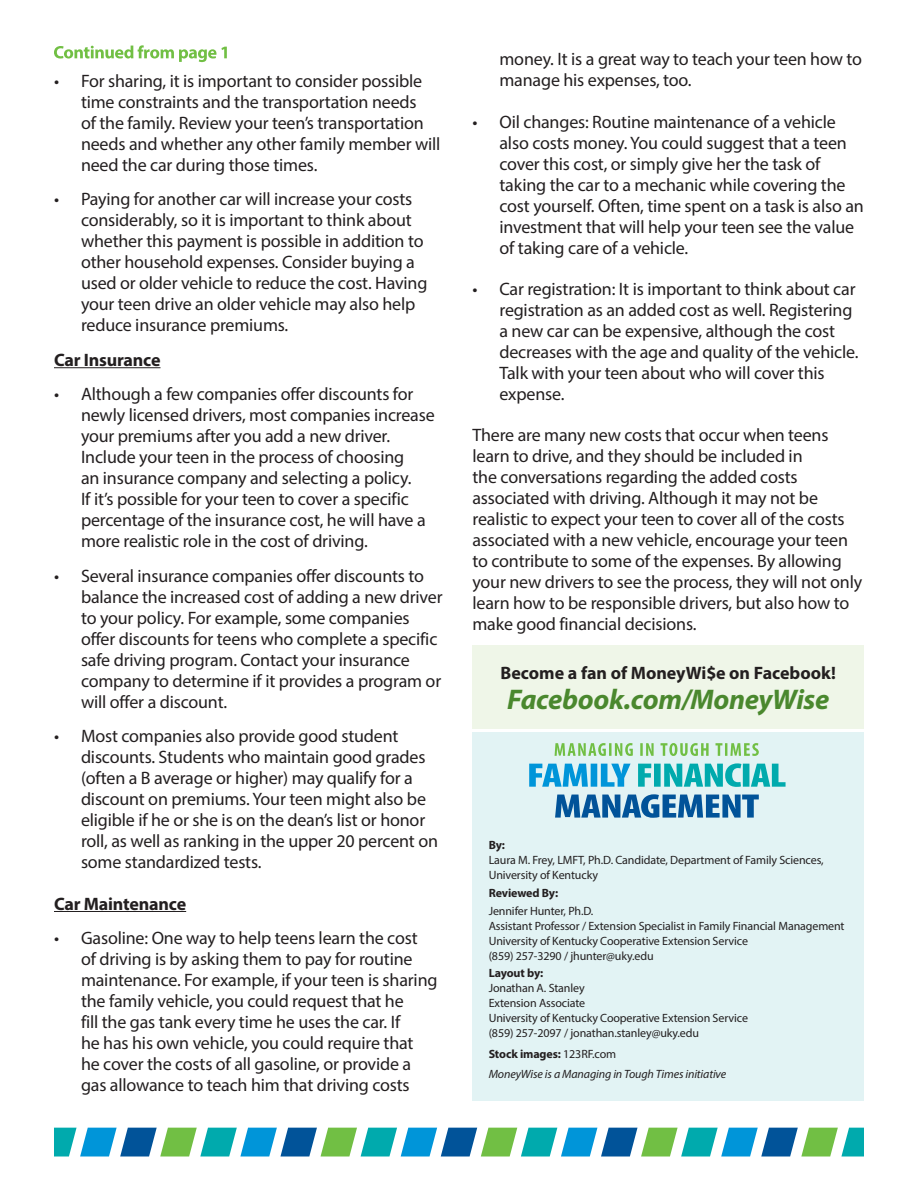
<style>
.page{position:relative;width:918px;height:1188px;background:#fff}
.page>*{position:absolute;margin:0;border:0;box-sizing:border-box;transform-origin:0 0}
.Pullout_Box{font:italic 700 28.5px "Myriad Pro";letter-spacing:-.015em;color:#4a882e}
.Body_Text{font:18px/21px "Myriad Pro";letter-spacing:-.01em;color:#231f20}
.Pullout_Box-2{font:700 18px "Myriad Pro";color:#231f20}
.Body_Text-2{font:700 18px "Myriad Pro";letter-spacing:-.01em;color:#231f20}
.Body_Text-3{font:12px/15px "Myriad Pro";letter-spacing:-.01em;color:#231f20}
.Body_Text-4{font:italic 12px "Myriad Pro";letter-spacing:-.01em;color:#231f20}
.Body_Text-5{font:700 12px "Myriad Pro";letter-spacing:-.01em;color:#231f20}
.s1{font-weight:700}
.s2{font-weight:400}
</style>
<div class="page">
<hr style="left:54px;top:367px;width:107px;height:1px;background:#231f20">
<hr style="left:54px;top:911px;width:132px;height:1px;background:#231f20">
<svg style="left:54px;top:45px;width:173px;height:17px"></svg>
<div style="left:472px;top:732px;width:392px;height:369px;background:#e2f3f4"></div>
<div style="left:472px;top:645px;width:392px;height:84px;background:#eff6e8"></div>
<svg style="left:555px;top:794px;width:204px;height:24px"></svg>
<svg style="left:638px;top:763px;width:148px;height:24px"></svg>
<svg style="left:529px;top:764px;width:102px;height:23px"></svg>
<svg style="left:555px;top:743px;width:204px;height:13px"></svg>
<svg style="left:54px;top:1128px;width:810px;height:29px"></svg>
<p class="Body_Text" style="left:81px;top:70px;width:361px;text-indent:-27px">• For sharing, it is important to consider possible time constraints and the transportation needs<br>of the family. Review your teen’s transportation needs and whether any other family member will need the car during those times.</p>
<p class="Body_Text" style="left:81px;top:189px;width:348px;text-indent:-27px">• Paying for another car will increase your costs considerably, so it is important to think about whether this payment is possible in addition to other household expenses. Consider buying a used or older vehicle to reduce the cost. Having your teen drive an older vehicle may also help reduce insurance premiums.</p>
<p class="Body_Text-2" style="left:54px;top:348px;width:108px">Car Insurance</p>
<p class="Body_Text" style="left:81px;top:384px;width:355px;text-indent:-27px">• Although a few companies offer discounts for newly licensed drivers, most companies increase your premiums after you add a new driver.<br>Include your teen in the process of choosing<br>an insurance company and selecting a policy.<br>If it’s possible for your teen to cover a specific percentage of the insurance cost, he will have a more realistic role in the cost of driving.</p>
<p class="Body_Text" style="left:81px;top:565px;width:363px;text-indent:-27px">• Several insurance companies offer discounts to balance the increased cost of adding a new driver to your policy. For example, some companies offer discounts for teens who complete a specific safe driving program. Contact your insurance company to determine if it provides a program or will offer a discount.</p>
<p class="Body_Text" style="left:81px;top:726px;width:359px;text-indent:-27px">• Most companies also provide good student discounts. Students who maintain good grades (often a B average or higher) may qualify for a discount on premiums. Your teen might also be eligible if he or she is on the dean’s list or honor roll, as well as ranking in the upper 20 percent on some standardized tests.</p>
<p class="Body_Text-2" style="left:54px;top:892px;width:134px">Car Maintenance</p>
<p class="Body_Text" style="left:81px;top:927px;width:358px;text-indent:-27px">• Gasoline: One way to help teens learn the cost<br>of driving is by asking them to pay for routine maintenance. For example, if your teen is sharing the family vehicle, you could request that he<br>fill the gas tank every time he uses the car. If<br>he has his own vehicle, you could require that<br>he cover the costs of all gasoline, or provide a gas allowance to teach him that driving costs</p>
<p class="Body_Text" style="left:500px;top:49px;width:364px">money. It is a great way to teach your teen how to manage his expenses, too.</p>
<p class="Body_Text" style="left:500px;top:111px;width:366px;text-indent:-27px">• Oil changes: Routine maintenance of a vehicle also costs money. You could suggest that a teen cover this cost, or simply give her the task of taking the car to a mechanic while covering the cost yourself. Often, time spent on a task is also an investment that will help your teen see the value of taking care of a vehicle.</p>
<p class="Body_Text" style="left:500px;top:278px;width:360px;text-indent:-27px">• Car registration: It is important to think about car registration as an added cost as well. Registering a new car can be expensive, although the cost decreases with the age and quality of the vehicle.<br>Talk with your teen about who will cover this expense.</p>
<p class="Body_Text" style="left:472px;top:424px;width:391px">There are many new costs that occur when teens learn to drive, and they should be included in<br>the conversations regarding the added costs associated with driving. Although it may not be realistic to expect your teen to cover all of the costs associated with a new vehicle, encourage your teen to contribute to some of the expenses. By allowing your new drivers to see the process, they will not only learn how to be responsible drivers, but also how to make good financial decisions.</p>
<p class="Pullout_Box-2" style="left:501px;top:661px;width:337px">Become a fan of MoneyWi$e on Facebook!</p>
<p class="Pullout_Box" style="left:507px;top:681px;width:324px">Facebook.com/MoneyWise</p>
<p class="Body_Text-3" style="left:489px;top:838px;width:336px"><span class="s1">By:<br></span>Laura M. Frey, LMFT, Ph.D. Candidate, Department of Family Sciences,<br>University of Kentucky</p>
<p class="Body_Text-5" style="left:489px;top:885px;width:71px">Reviewed By:</p>
<p class="Body_Text-3" style="left:489px;top:903px;width:357px">Jennifer Hunter, Ph.D.<br>Assistant Professor / Extension Specialist in Family Financial Management University of Kentucky Cooperative Extension Service<br>(859) 257-3290 / jhunter@uky.edu</p>
<p class="Body_Text-3" style="left:489px;top:966px;width:261px"><span class="s1">Layout by:<br></span>Jonathan A. Stanley<br>Extension Associate<br>University of Kentucky Cooperative Extension Service (859) 257-2097 / jonathan.stanley@uky.edu</p>
<p class="Body_Text-5" style="left:489px;top:1046px;width:129px">Stock images: <span class="s2">123RF.com</span></p>
<p class="Body_Text-4" style="left:489px;top:1067px;width:239px">MoneyWise is a Managing in Tough Times initiative</p>
</div>
